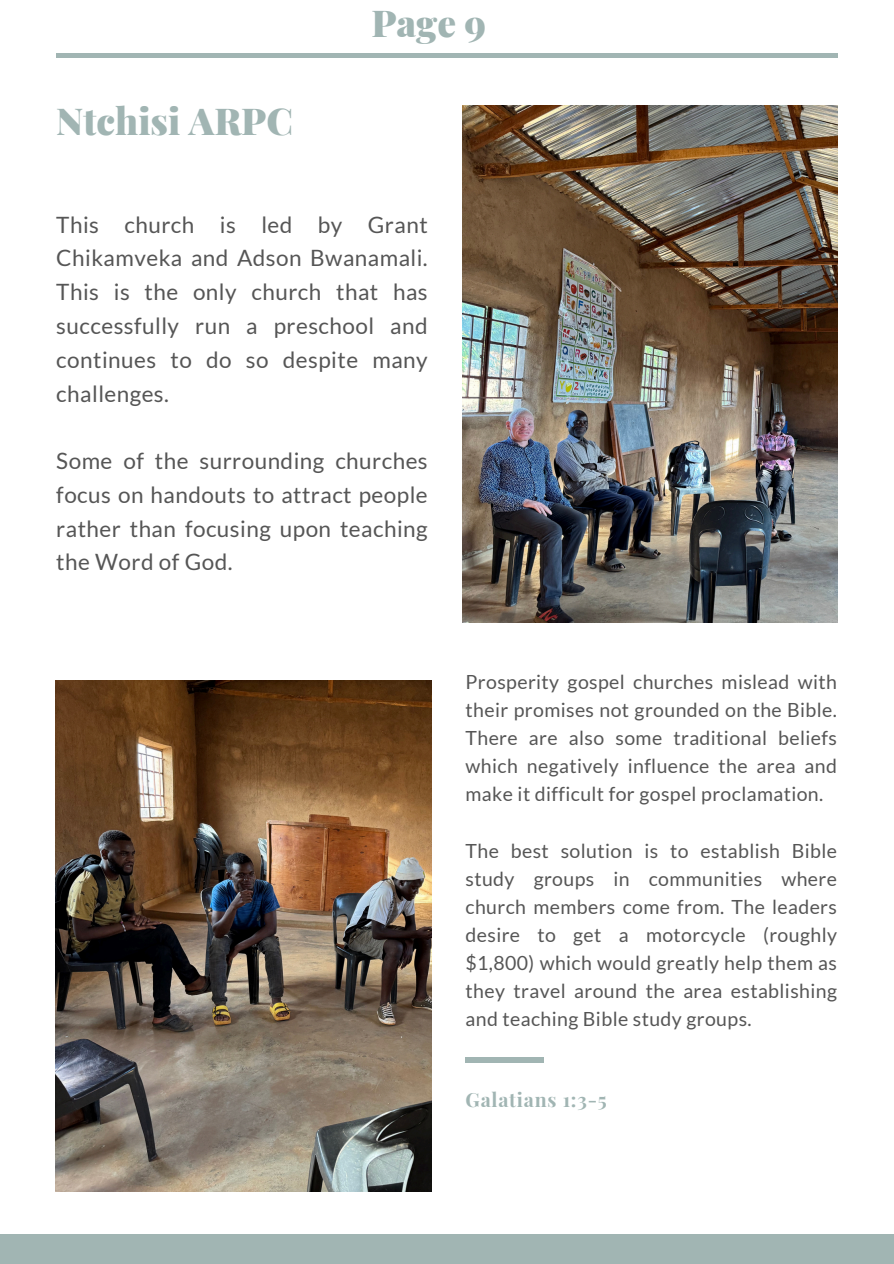
<style>
.page{position:relative;width:894px;height:1264px;background:#fff}
.page>*{position:absolute;margin:0;border:0;box-sizing:border-box;transform-origin:0 0}
.t1{font:900 37.2px "Playfair Display";color:#a1b5b3}
.t2{font:22.5px/33.8px "Lato";letter-spacing:.02em;color:#565656;text-align:justify}
.t3{font:19.5px/28.2px "Lato";letter-spacing:.02em;color:#565656;text-align:justify}
.t4{font:700 19.5px "Playfair Display";letter-spacing:.04em;color:#a1b5b3}
</style>
<div class="page">
<div style="left:0;top:1234px;width:893px;height:29px;background:#a1b5b3"></div>
<img style="left:462px;top:106px;width:375px;height:516px">
<img style="left:55px;top:680px;width:376px;height:511px">
<hr style="left:56px;top:53px;width:781px;height:4px;background:#a1b5b3">
<div style="left:465px;top:1056px;width:79px;height:6px;background:#a1b5b3"></div>
<h1 class="t1" style="left:56px;top:95px;width:238px">Ntchisi ARPC</h1>
<p class="t1" style="left:371px;top:-3px;width:116px">Page 9</p>
<p class="t2" style="left:56px;top:207px;width:373px">This church is led by Grant Chikamveka and Adson Bwanamali.<br>This is the only church that has successfully run a preschool and continues to do so despite many challenges.</p>
<h1 class="t2" style="left:56px;top:443px;width:373px">Some of the surrounding churches focus on handouts to attract people rather than focusing upon teaching the Word of God.</h1>
<h2 class="t3" style="left:465px;top:667px;width:373px">Prosperity gospel churches mislead with their promises not grounded on the Bible.<br>There are also some traditional beliefs which negatively influence the area and make it difficult for gospel proclamation.</h2>
<p class="t3" style="left:465px;top:835px;width:373px">The best solution is to establish Bible study groups in communities where church members come from. The leaders desire to get a motorcycle (roughly $1,800) which would greatly help them as they travel around the area establishing and teaching Bible study groups.</p>
<h2 class="t4" style="left:465px;top:1085px;width:143px">Galatians 1:3-5</h2>
</div>
